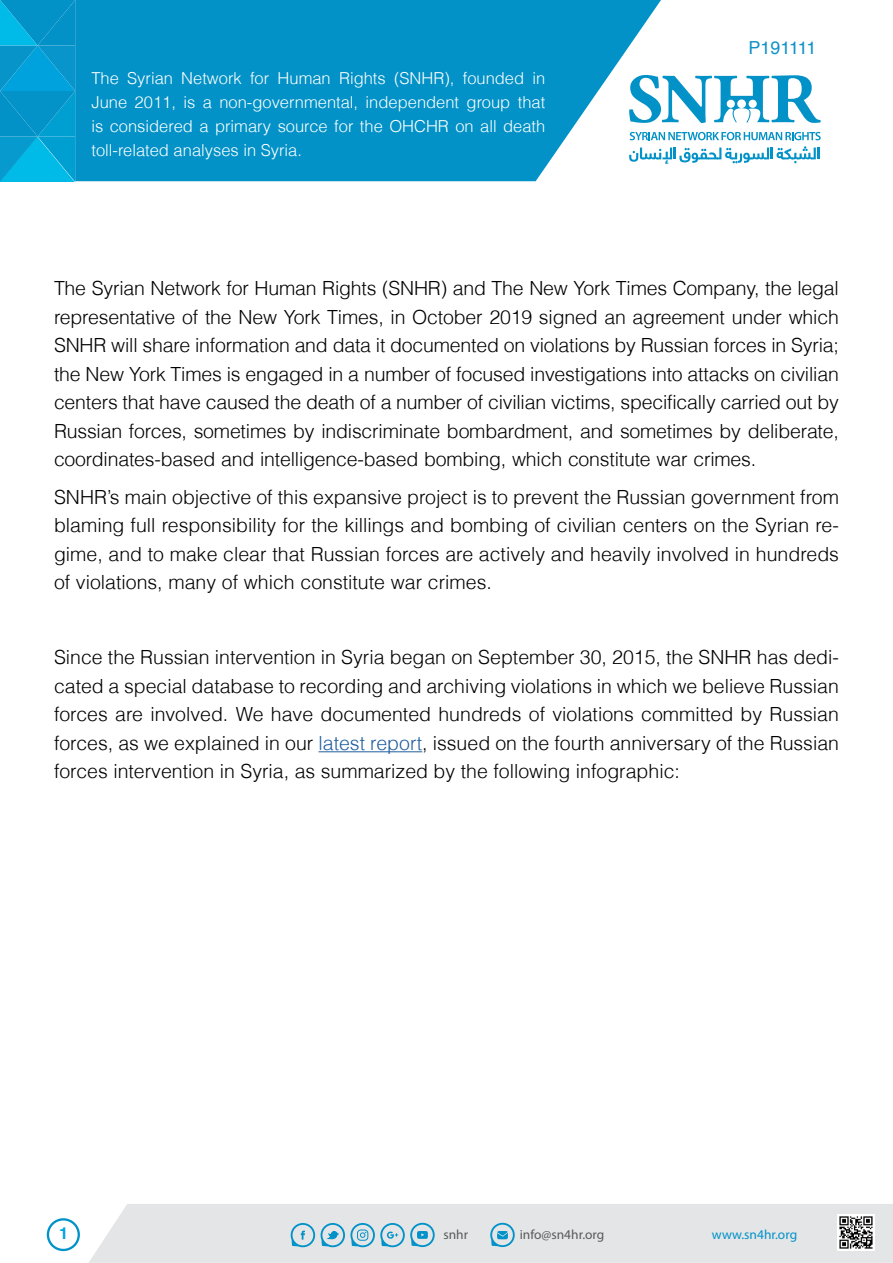
<style>
.page{position:relative;width:893px;height:1263px;background:#fff}
.page>*{position:absolute;margin:0;border:0;box-sizing:border-box;transform-origin:0 0}
.t1{font:300 19.5px/28.5px "Helvetica";color:#000;text-align:justify}
.t2{font:18px "Helvetica";letter-spacing:-.035em;color:#1392c9}
.t3{font:300 16.5px/24px "Helvetica";color:#fff}
.t4{font:700 16.5px "Helvetica";color:#00a4e2}
.t5{font:13.35px "Myriad Pro";color:#58595b}
.t6{font:13.35px "Myriad Pro";color:#0092c8}
.s1{color:#215e9e}
</style>
<div class="page">
<div style="left:89px;top:1204px;width:804px;height:59px;background:#e4e5e6"></div>
<svg style="left:291px;top:1223px;width:24px;height:24px"></svg>
<svg style="left:321px;top:1223px;width:114px;height:24px;background:#a1ccdd"></svg>
<svg style="left:490px;top:1223px;width:25px;height:24px"></svg>
<img style="left:837px;top:1214px;width:37px;height:37px">
<svg style="left:47px;top:1218px;width:33px;height:33px"></svg>
<svg style="left:75px;top:0;width:586px;height:181px;background:#189bcb"></svg>
<svg style="left:0;top:0;width:75px;height:182px;background:#049ed2"></svg>
<svg style="left:630px;top:132px;width:191px;height:8px"></svg>
<svg style="left:629px;top:75px;width:192px;height:48px"></svg>
<svg style="left:629px;top:146px;width:191px;height:18px"></svg>
<hr style="left:318px;top:751px;width:104px;height:1px;background:#215e9e">
<p class="t3" style="left:91px;top:66px;width:29px">The</p>
<p class="t3" style="left:127px;top:66px;width:47px">Syrian</p>
<p class="t3" style="left:181px;top:66px;width:62px">Network</p>
<p class="t3" style="left:250px;top:66px;width:21px">for</p>
<p class="t3" style="left:278px;top:66px;width:55px">Human</p>
<p class="t3" style="left:339px;top:66px;width:48px">Rights</p>
<p class="t3" style="left:394px;top:66px;width:62px">(SNHR ,)</p>
<p class="t3" style="left:463px;top:66px;width:63px">founded</p>
<p class="t3" style="left:532px;top:66px;width:14px">in</p>
<p class="t3" style="left:91px;top:90px;width:455px">June<br>is considered a primary source for the OHCHR on all death toll-related analyses in Syria.</p>
<p class="t3" style="left:183px;top:90px;width:13px">is</p>
<p class="t3" style="left:219px;top:90px;width:140px">non-governmental,</p>
<p class="t3" style="left:366px;top:90px;width:95px">independent</p>
<p class="t3" style="left:518px;top:90px;width:29px">that</p>
<p class="t3" style="left:135px;top:90px;width:43px">2011,</p>
<p class="t3" style="left:203px;top:90px;width:11px">a</p>
<p class="t3" style="left:467px;top:90px;width:45px">group</p>
<p class="t2" style="left:748px;top:34px;width:70px">P191111</p>
<p class="t1" style="left:54px;top:274px;width:786px">The Syrian Network for Human Rights (SNHR) and The New York Times Company, the legal representative of the New York Times in, October 2019 signed an agreement under which SNHR will share information and data it documented on violations by Russian forces in Syria; the New York Times is engaged in a number of focused investigations into attacks on civilian centers that have caused the death of a number of civilian victims, specifically carried out by Russian forces, sometimes by indiscriminate bombardment, and sometimes by deliberate, coordinates-based and intelligence-based bombing, which constitute war crimes.</p>
<p class="t1" style="left:54px;top:482px;width:786px">SNHRs’ main objective of this expansive project is to prevent the Russian government from</p>
<p class="t1" style="left:54px;top:539px;width:786px">gime, and to make clear that Russian forces are actively and heavily involved in hundreds</p>
<p class="t1" style="left:54px;top:511px;width:786px">blaming full responsibility for the killings and bombing of civilian centers on the Syrian re-</p>
<p class="t1" style="left:54px;top:568px;width:439px">of violations, many of which constitute war crimes.</p>
<p class="t1" style="left:54px;top:643px;width:786px">Since the Russian intervention in Syria began on September 30, 2015, the SNHR has dedi-</p>
<p class="t1" style="left:54px;top:700px;width:786px">forces are involved. We have documented hundreds of violations committed by Russian forces, as we explained in our <span class="s1">latest report</span>, issued on the fourth anniversary of the Russian forces intervention in Syria, as summarized by the following infographic:</p>
<p class="t1" style="left:54px;top:671px;width:786px">cated a special database to recording and archiving violations in which we believe Russian</p>
<p class="t4" style="left:59px;top:1220px;width:11px">1</p>
<p class="t5" style="left:443px;top:1226px;width:26px">snhr</p>
<p class="t5" style="left:520px;top:1226px;width:86px">info@sn4hr.org</p>
<p class="t6" style="left:712px;top:1226px;width:87px">www.sn4hr.org</p>
</div>
